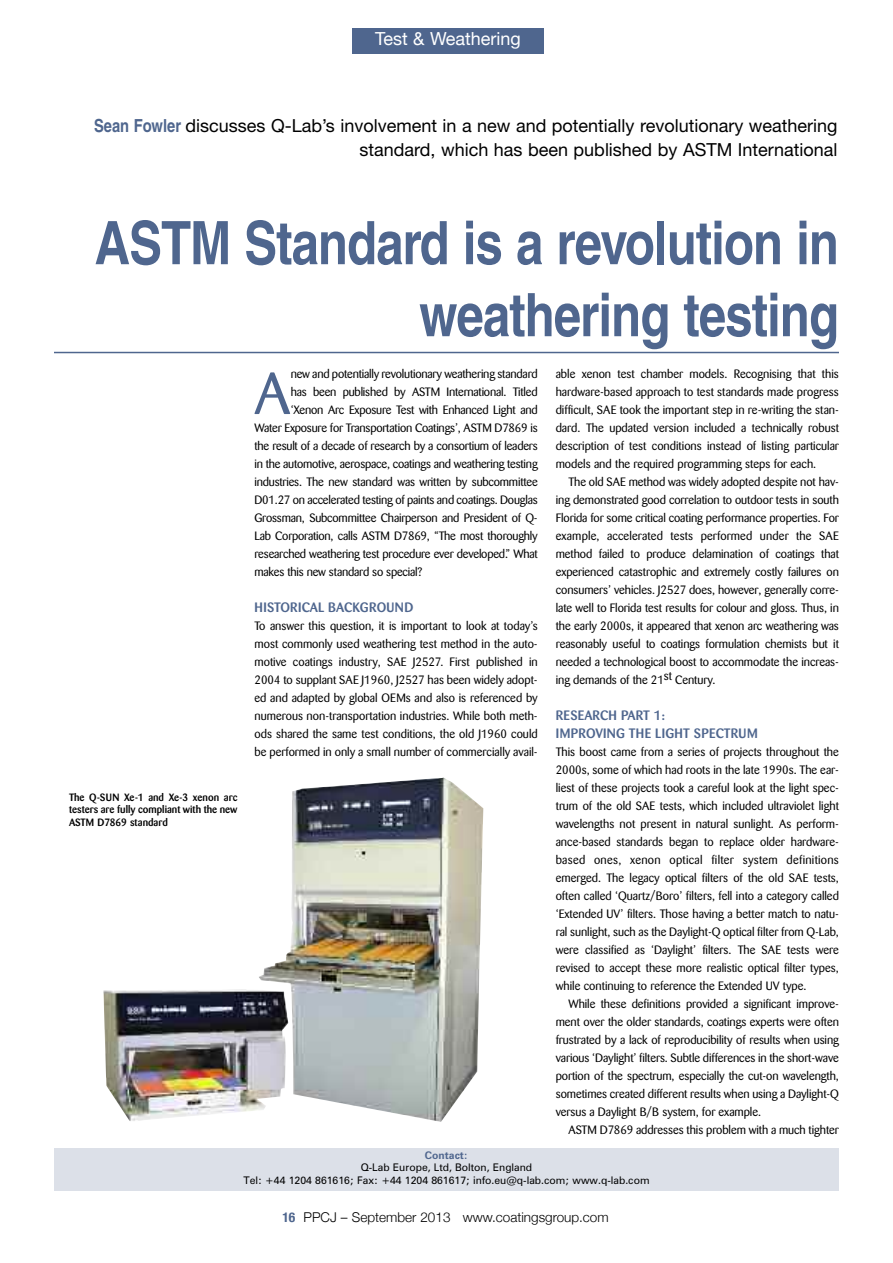
<style>
.page{position:relative;width:893px;height:1263px;background:#fff}
.page>*{position:absolute;margin:0;border:0;box-sizing:border-box;transform-origin:0 0}
.t1{font:700 condensed 60px/72px "Helvetica LT";letter-spacing:-.015em;color:#4f668e;text-align:right}
.t2{font:58.95px "Barmeno";color:#4f668e}
.t3{font:18px/24px "Helvetica Neue LT";color:#000;text-align:right}
.t4{font:18px "Helvetica Neue";color:#fff}
.t5{font:500 13.5px/18px "Barmeno";letter-spacing:.02em;color:#4f668e}
.t6{font:300 13.5px "Helvetica Neue";color:#000}
.t7{font:12px/18px "Barmeno";letter-spacing:-.015em;color:#000;text-align:justify}
.t8{font:10.5px/12.8px "Zurich BT";color:#000;text-align:center}
.t9{font:500 10.5px/12.8px "Barmeno";color:#000;text-align:justify}
.t10{font:700 10.5px "Zurich BT";color:#4f668e}
.s1{font-family:"Helvetica LT";font-weight:700;font-stretch:condensed;color:#4f668e}
.s2{font-weight:700;font-stretch:condensed;color:#4f668e}
</style>
<div class="page">
<div style="left:352px;top:28px;width:192px;height:26px;background:#4f668e"></div>
<hr style="left:54px;top:352px;width:785px;height:1px;background:#4f668e">
<div style="left:54px;top:1148px;width:785px;height:43px;background:#dce0e8"></div>
<img style="left:103px;top:777px;width:380px;height:345px">
<h3 class="t4" style="left:375px;top:28px;width:147px">Test &amp; Weathering</h3>
<h3 class="t3" style="left:94px;top:115px;width:745px"><span class="s1">Sean Fowler</span> discusses Q-Lab’s involvement in a new and potentially revolutionary weathering standard, which has been published by ASTM International</h3>
<h1 class="t1" style="left:95px;top:212px;width:746px">ASTM Standard is a revolution in weathering testing</h1>
<p class="t9" style="left:69px;top:791px;width:170px">The Q-SUN Xe-1 and Xe-3 xenon arc testers are fully compliant with the new ASTM D7869 standard</p>
<h2 class="t2" style="left:254px;top:369px;width:37px">A</h2>
<p class="t7" style="left:291px;top:366px;width:249px">new and potentially revolutionary weathering standard</p>
<p class="t7" style="left:291px;top:384px;width:249px">has been published by ASTM International. Titled</p>
<p class="t7" style="left:291px;top:402px;width:249px">‘Xenon Arc Exposure Test with Enhanced Light and</p>
<p class="t7" style="left:254px;top:420px;width:285px">Water Exposure for Transportation Coatings’, ASTM D7869 is</p>
<p class="t7" style="left:254px;top:438px;width:285px">the result of a decade of research by a consortium of leaders</p>
<p class="t7" style="left:254px;top:456px;width:285px">in the automotive, aerospace, coatings and weathering testing</p>
<p class="t7" style="left:254px;top:474px;width:285px">industries. The new standard was written by subcommittee</p>
<p class="t7" style="left:254px;top:492px;width:285px">D01.27 on accelerated testing of paints and coatings. Douglas</p>
<p class="t7" style="left:254px;top:510px;width:285px">Grossman, Subcommittee Chairperson and President of Q-</p>
<p class="t7" style="left:254px;top:528px;width:285px">Lab Corporation, calls ASTM D7869, “The most thoroughly</p>
<p class="t7" style="left:254px;top:546px;width:285px">researched weathering test procedure ever developed.” What</p>
<p class="t7" style="left:254px;top:564px;width:170px">makes this new standard so special?</p>
<p class="t5" style="left:254px;top:599px;width:161px">HISTORICAL BACKGROUND</p>
<p class="t7" style="left:254px;top:618px;width:285px">To answer this question, it is important to look at today’s most commonly used weathering test method in the auto&shy;motive coatings industry, SAE J2527. First published in 2004 to supplant SAE J1960, J2527 has been widely adopt&shy;ed and adapted by global OEMs and also is referenced by numerous non-transportation industries. While both meth&shy;ods shared the same test conditions, the old J1960 could be performed in only a small number of commercially avail-</p>
<p class="t7" style="left:556px;top:366px;width:285px">able xenon test chamber models. Recognising that this hardware-based approach to test standards made progress difficult, SAE took the important step in re-writing the stan&shy;dard. The updated version included a technically robust description of test conditions instead of listing particular models and the required programming steps for each.</p>
<p class="t7" style="left:556px;top:474px;width:285px;text-indent:13px">The old SAE method was widely adopted despite not hav&shy;ing demonstrated good correlation to outdoor tests in south Florida for some critical coating performance properties. For example, accelerated tests performed under the SAE method failed to produce delamination of coatings that experienced catastrophic and extremely costly failures on consumers’ vehicles. J2527 does, however, generally corre&shy;late well to Florida test results for colour and gloss. Thus, in the early 2000s, it appeared that xenon arc weathering was reasonably useful to coatings formulation chemists but it needed a technological boost to accommodate the increas&shy;ing demands of the 21st Century.</p>
<p class="t5" style="left:556px;top:707px;width:203px">RESEARCH PART 1:<br>IMPROVING THE LIGHT SPECTRUM</p>
<p class="t7" style="left:556px;top:744px;width:285px">This boost came from a series of projects throughout the 2000s, some of which had roots in the late 1990s. The ear&shy;liest of these projects took a careful look at the light spec&shy;trum of the old SAE tests, which included ultraviolet light wavelengths not present in natural sunlight. As perform&shy;ance-based standards began to replace older hardware&shy;based ones, xenon optical filter system definitions emerged. The legacy optical filters of the old SAE tests, often called ‘Quartz/Boro’ filters, fell into a category called ‘Extended UV’ filters. Those having a better match to natu&shy;ral sunlight, such as the Daylight-Q optical filter from Q-Lab, were classified as ‘Daylight’ filters. The SAE tests were revised to accept these more realistic optical filter types, while continuing to reference the Extended UV type.</p>
<p class="t7" style="left:556px;top:996px;width:285px;text-indent:13px">While these definitions provided a significant improve&shy;ment over the older standards, coatings experts were often frustrated by a lack of reproducibility of results when using various ‘Daylight’ filters. Subtle differences in the short-wave portion of the spectrum, especially the cut-on wavelength, sometimes created different results when using a Daylight-Q versus a Daylight B/B system, for example.</p>
<p class="t7" style="left:568px;top:1122px;width:272px">ASTM D7869 addresses this problem with a much tighter</p>
<p class="t10" style="left:425px;top:1151px;width:45px">Contact:</p>
<p class="t8" style="left:243px;top:1162px;width:408px">Q-Lab Europe, Ltd, Bolton, England<br>Tel: +44 1204 861616; Fax: +44 1204 861617; info.eu@q-lab.com; www.q-lab.com</p>
<p class="t6" style="left:282px;top:1209px;width:328px"><span class="s2">16</span> PPCJ – September 2013 www.coatingsgroup.com</p>
</div>
